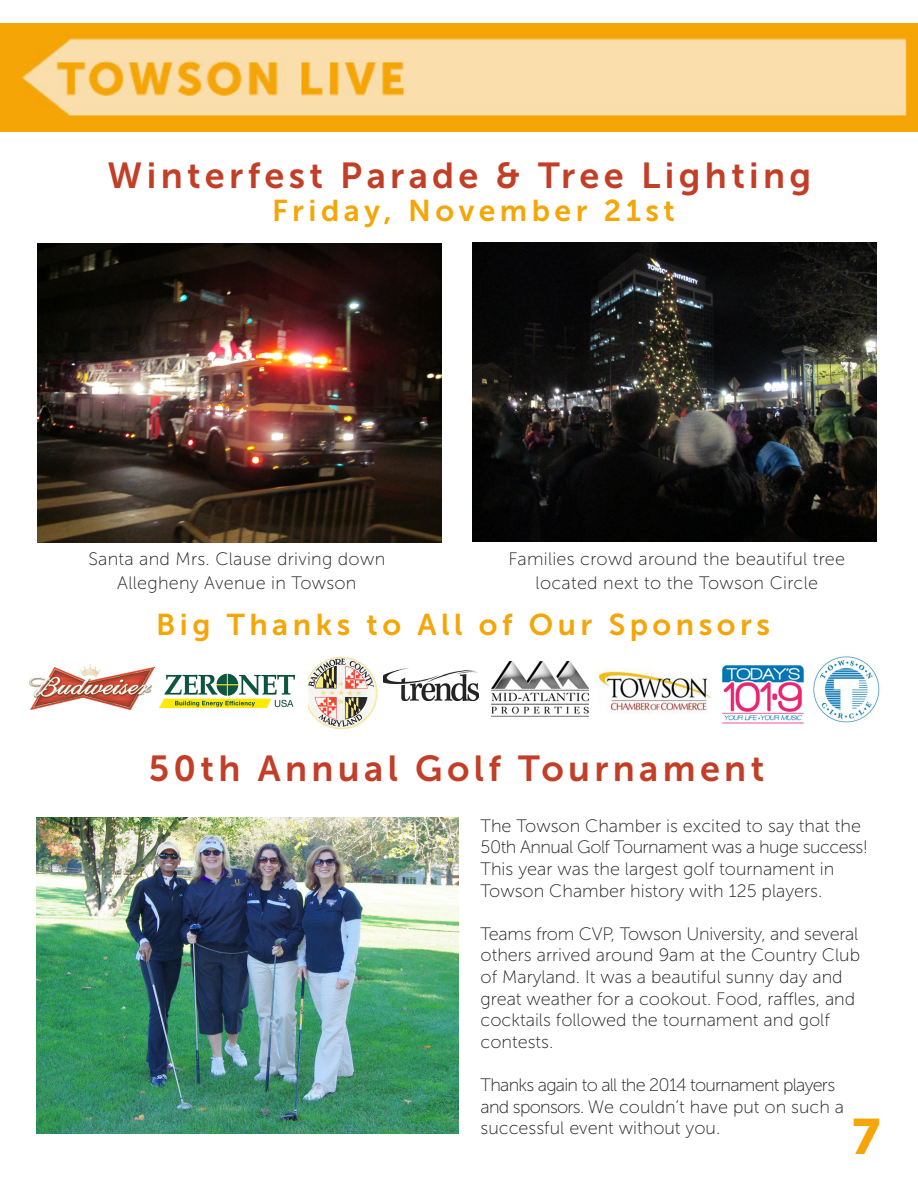
<style>
.page{position:relative;width:918px;height:1188px;background:#fff}
.page>*{position:absolute;margin:0;border:0;box-sizing:border-box;transform-origin:0 0}
.t1{font:49.5px "Museo Sans 900";color:#f5a506}
.t2{font:36px "Museo Sans 700";letter-spacing:.12em;color:#c23e26}
.t3{font:30px "Museo Sans 700";letter-spacing:.15em;color:#f5a506}
.t4{font:18px/21.6px "Museo Sans 100";color:#231f20}
.t5{font:18px/21.6px "Museo Sans 100";letter-spacing:-.04em;color:#231f20}
</style>
<div class="page">
<img style="left:0;top:24px;width:918px;height:108px">
<img style="left:38px;top:244px;width:403px;height:299px">
<img style="left:472px;top:243px;width:404px;height:298px">
<img style="left:30px;top:665px;width:125px;height:44px">
<img style="left:159px;top:673px;width:135px;height:34px">
<img style="left:309px;top:656px;width:69px;height:74px">
<img style="left:384px;top:669px;width:94px;height:31px">
<img style="left:491px;top:661px;width:97px;height:56px">
<img style="left:722px;top:665px;width:82px;height:59px">
<img style="left:813px;top:656px;width:67px;height:67px">
<img style="left:597px;top:668px;width:115px;height:46px">
<img style="left:37px;top:818px;width:422px;height:316px">
<h2 class="t2" style="left:108px;top:155px;width:705px">Winterfest Parade &amp; Tree Lighting</h2>
<h3 class="t3" style="left:272px;top:194px;width:404px">Friday, November 21st</h3>
<p class="t4" style="left:88px;top:547px;width:298px;line-height:24px;text-align:center">Santa and Mrs. Clause driving down<br>Allegheny Avenue in Towson</p>
<p class="t4" style="left:509px;top:547px;width:338px;line-height:24px;text-align:center">Families crowd around the beautiful tree located next to the Towson Circle</p>
<h3 class="t3" style="left:156px;top:607px;width:615px">Big Thanks to All of Our Sponsors</h3>
<h2 class="t2" style="left:149px;top:748px;width:617px">50th Annual Golf Tournament</h2>
<p class="t4" style="left:481px;top:815px;width:389px">The Towson Chamber is excited to say that the 50th Annual Golf Tournament was a huge success!<br>This year was the largest golf tournament in Towson Chamber history with 125 players.</p>
<p class="t4" style="left:481px;top:923px;width:381px">Teams from CVP, Towson University, and several others arrived around 9am at the Country Club of Maryland. It was a beautiful sunny day and great weather for a cookout. Food, raffles, and cocktails followed the tournament and golf contests.</p>
<p class="t5" style="left:481px;top:1074px;width:365px">Thanks again to all the 2014 tournament players and sponsors. We couldn’t have put on such a successful event without you.</p>
<h1 class="t1" style="left:852px;top:1109px;width:30px">7</h1>
</div>
